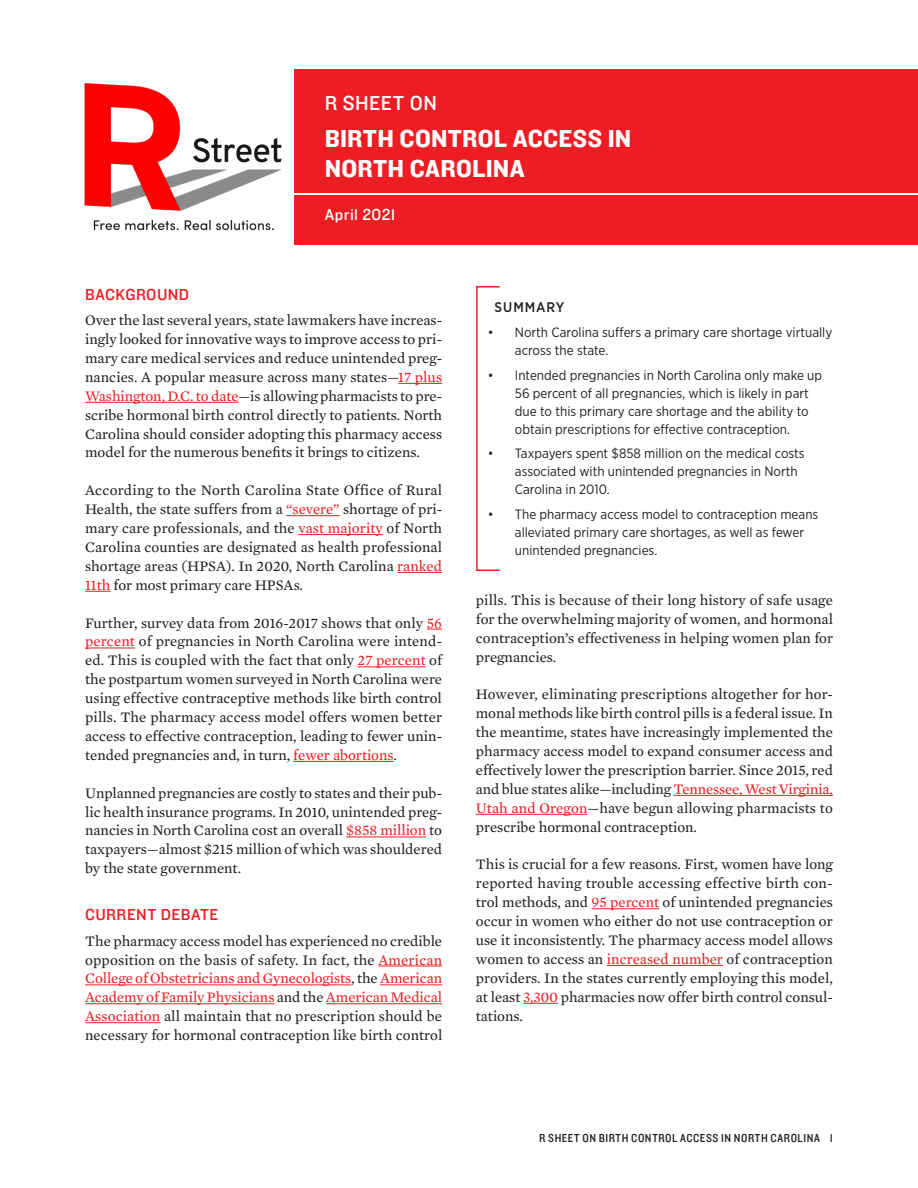
<style>
.page{position:relative;width:918px;height:1188px;background:#fff}
.page>*{position:absolute;margin:0;border:0;box-sizing:border-box;transform-origin:0 0}
.bröd{font:25.5px/30px "Knockout HTF51 Middleweight";letter-spacing:.01em;color:#fff}
.mellanrubrik{font:21px "Knockout HTF31 Junior Middlewt";letter-spacing:.02em;color:#fff}
.mellanrubrik-2{font:16.5px "Knockout HTF31 Junior Middlewt";letter-spacing:.025em;color:#ee1d23}
.mellanrubrik-3{font:16.5px "Knockout HTF31 Junior Middlewt";letter-spacing:.03em;color:#fff}
.bröd-2{font:14.85px/18.9px "Mercury Text G2";color:#231f20;text-align:justify}
.numbers{font:500 13.95px "Gotham Narrow";letter-spacing:.065em;color:#231f20}
.t1{font:13.5px/18px "Gotham Narrow";color:#231f20}
.t2{font:12px "Knockout HTF30 Junior Welterwt";letter-spacing:.05em;color:#231f20}
.s1{color:#ee1d23}
</style>
<div class="page">
<div style="left:295px;top:69px;width:623px;height:124px;background:#ee1d23"></div>
<div style="left:295px;top:195px;width:623px;height:50px;background:#ee1d23"></div>
<hr style="left:398px;top:383px;width:44px;height:1px;background:#ee1d23">
<hr style="left:85px;top:402px;width:154px;height:1px;background:#ee1d23">
<hr style="left:286px;top:515px;width:54px;height:1px;background:#ee1d23">
<hr style="left:298px;top:534px;width:85px;height:1px;background:#ee1d23">
<hr style="left:397px;top:572px;width:45px;height:1px;background:#ee1d23">
<svg style="left:85px;top:591px;width:25px;height:1px"></svg>
<svg style="left:427px;top:629px;width:15px;height:1px"></svg>
<hr style="left:85px;top:648px;width:50px;height:1px;background:#ee1d23">
<hr style="left:358px;top:667px;width:68px;height:1px;background:#ee1d23">
<hr style="left:293px;top:761px;width:101px;height:1px;background:#ee1d23">
<hr style="left:346px;top:837px;width:80px;height:1px;background:#ee1d23">
<hr style="left:378px;top:966px;width:64px;height:1px;background:#ee1d23">
<hr style="left:85px;top:985px;width:266px;height:1px;background:#ee1d23">
<hr style="left:380px;top:985px;width:62px;height:1px;background:#ee1d23">
<hr style="left:85px;top:1004px;width:189px;height:1px;background:#ee1d23">
<hr style="left:326px;top:1004px;width:116px;height:1px;background:#ee1d23">
<hr style="left:85px;top:1022px;width:75px;height:1px;background:#ee1d23">
<hr style="left:674px;top:795px;width:159px;height:1px;background:#ee1d23">
<hr style="left:476px;top:814px;width:112px;height:1px;background:#ee1d23">
<hr style="left:592px;top:909px;width:67px;height:1px;background:#ee1d23">
<hr style="left:607px;top:965px;width:116px;height:1px;background:#ee1d23">
<hr style="left:523px;top:1003px;width:35px;height:1px;background:#ee1d23">
<div style="left:476px;top:286px;width:24px;height:285px;border:2px solid #ee1d23"></div>
<img style="left:84px;top:83px;width:198px;height:148px">
<p class="mellanrubrik" style="left:325px;top:92px;width:114px">R SHEET ON</p>
<p class="bröd" style="left:325px;top:124px;width:308px">BIRTH CONTROL ACCESS IN<br>NORTH CAROLINA</p>
<p class="mellanrubrik-3" style="left:325px;top:205px;width:72px">April 2021</p>
<p class="mellanrubrik-2" style="left:85px;top:285px;width:106px">BACKGROUND</p>
<p class="bröd-2" style="left:85px;top:311px;width:359px">Over the last several years, state lawmakers have increas&shy;ingly looked for innovative ways to improve access to pri&shy;mary care medical services and reduce unintended preg&shy;nancies. A popular measure across many states—<span class="s1">17 plus Washington, D.C. to date</span>—is allowing pharmacists to pre&shy;scribe hormonal birth control directly to patients. North Carolina should consider adopting this pharmacy access model for the numerous benefits it brings to citizens.</p>
<p class="bröd-2" style="left:85px;top:481px;width:359px">According to the North Carolina State Office of Rural Health, the state suffers from a <span class="s1">“severe”</span> shortage of pri&shy;mary care professionals, and the <span class="s1">vast majority</span> of North Carolina counties are designated as health professional shortage areas (HPSA). In 2020, North Carolina <span class="s1">ranked 11th</span> for most primary care HPSAs.</p>
<p class="bröd-2" style="left:85px;top:613px;width:359px">Further, survey data from 2016-2017 shows that only <span class="s1">56 percent</span> of pregnancies in North Carolina were intend&shy;ed. This is coupled with the fact that only <span class="s1">27 percent</span> of the postpartum women surveyed in North Carolina were using effective contraceptive methods like birth control pills. The pharmacy access model offers women better access to effective contraception, leading to fewer unin&shy;tended pregnancies and, in turn, <span class="s1">fewer abortions</span>.</p>
<p class="bröd-2" style="left:85px;top:783px;width:358px">Unplanned pregnancies are costly to states and their pub&shy;lic health insurance programs. In 2010, unintended preg&shy;nancies in North Carolina cost an overall <span class="s1">$858 million</span> to taxpayers—almost $215 million of which was shouldered by the state government.</p>
<p class="mellanrubrik-2" style="left:85px;top:906px;width:135px">CURRENT DEBATE</p>
<p class="bröd-2" style="left:85px;top:931px;width:359px">The pharmacy access model has experienced no credible opposition on the basis of safety. In fact, the <span class="s1">American College of Obstetricians and Gynecologists</span>, the <span class="s1">American Academy of Family Physicians</span> and the <span class="s1">American Medical Association</span> all maintain that no prescription should be necessary for hormonal contraception like birth control</p>
<p class="numbers" style="left:495px;top:298px;width:71px">SUMMARY</p>
<p class="t1" style="left:515px;top:323px;width:319px;text-indent:-27px">• North Carolina suffers a primary care shortage virtually across the state.</p>
<p class="t1" style="left:515px;top:366px;width:309px;text-indent:-27px">• Intended pregnancies in North Carolina only make up 56 percent of all pregnancies, which is likely in part due to this primary care shortage and the ability to obtain prescriptions for effective contraception.</p>
<p class="t1" style="left:515px;top:444px;width:291px;text-indent:-27px">• Taxpayers spent $858 million on the medical costs associated with unintended pregnancies in North<br>Carolina in 2010.</p>
<p class="t1" style="left:515px;top:505px;width:305px;text-indent:-27px">• The pharmacy access model to contraception means alleviated primary care shortages, as well as fewer unintended pregnancies.</p>
<p class="bröd-2" style="left:476px;top:591px;width:359px">pills. This is because of their long history of safe usage for the overwhelming majority of women, and hormonal contraception’s effectiveness in helping women plan for pregnancies.</p>
<p class="bröd-2" style="left:476px;top:685px;width:359px">However, eliminating prescriptions altogether for hor&shy;monal methods like birth control pills is a federal issue. In the meantime, states have increasingly implemented the pharmacy access model to expand consumer access and effectively lower the prescription barrier. Since 2015, red and blue states alike—including <span class="s1">Tennessee, West Virginia, Utah and Oregon</span>—have begun allowing pharmacists to prescribe hormonal contraception.</p>
<p class="bröd-2" style="left:476px;top:855px;width:359px">This is crucial for a few reasons. First, women have long reported having trouble accessing effective birth con&shy;trol methods, and <span class="s1">95 percent</span> of unintended pregnancies occur in women who either do not use contraception or use it inconsistently. The pharmacy access model allows women to access an <span class="s1">increased number</span> of contraception providers. In the states currently employing this model, at least <span class="s1">3,300</span> pharmacies now offer birth control consul&shy;tations.</p>
<p class="t2" style="left:539px;top:1132px;width:295px">R SHEET ON BIRTH CONTROL ACCESS IN NORTH CAROLINA 1</p>
</div>
